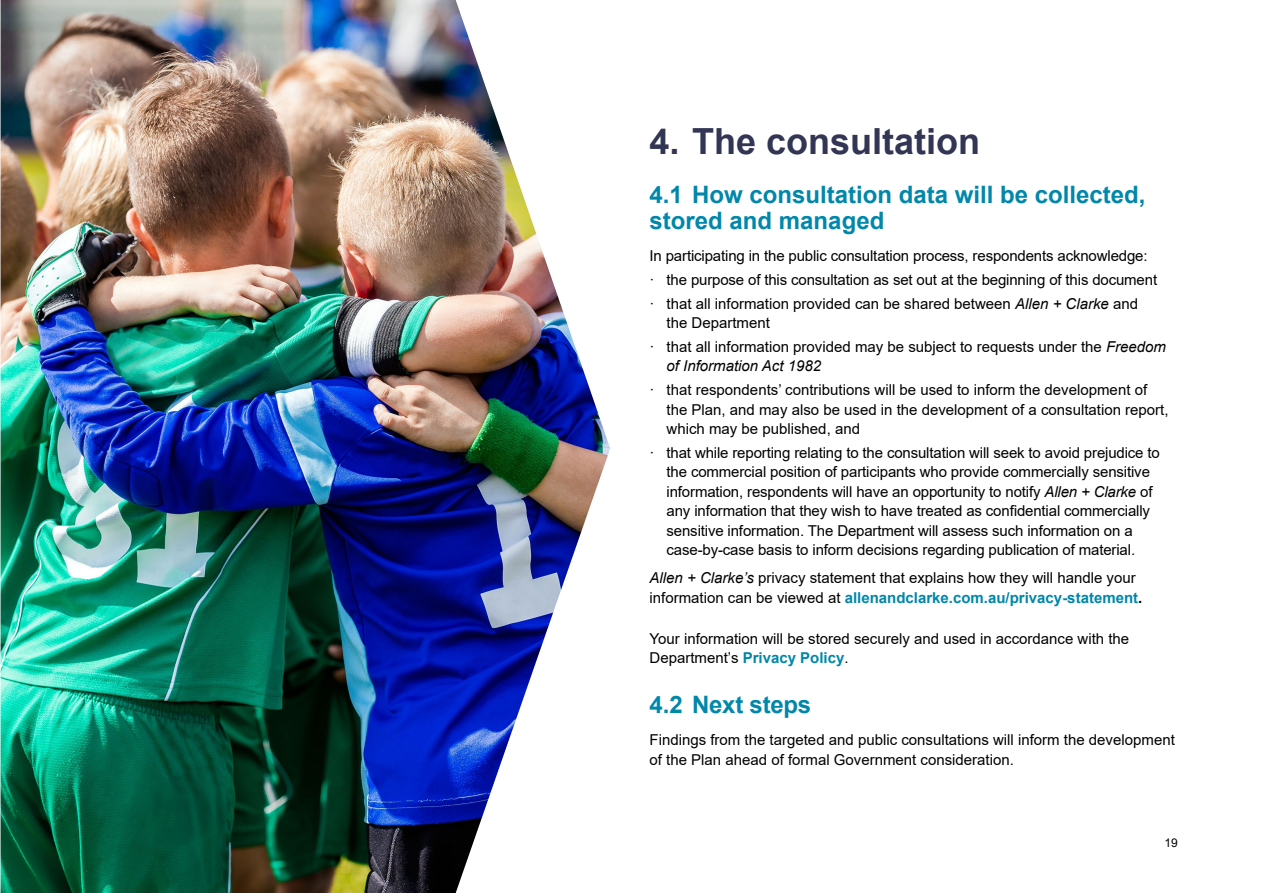
<style>
.page{position:relative;width:1263px;height:893px;background:#fff}
.page>*{position:absolute;margin:0;border:0;box-sizing:border-box;transform-origin:0 0}
.t1{font:700 36px "Arial";color:#323554}
.t2{font:700 24px/25.5px "Arial";color:#0187aa}
.t3{font:15px/19.5px "Arial";letter-spacing:-.01em;color:#000}
.t4{font:italic 15px "Arial";color:#000}
.t5{font:12px "Arial";color:#000}
.s1{font-style:italic}
.s2{font-weight:700;color:#0187aa}
.s3{font-weight:700}
</style>
<div class="page">
<img style="left:1px;top:0;width:609px;height:893px">
<h1 class="t1" style="left:649px;top:116px;width:332px">4. The consultation</h1>
<h2 class="t2" style="left:649px;top:182px;width:497px">4.1 How consultation data will be collected, stored and managed</h2>
<p class="t3" style="left:649px;top:244px;width:509px;line-height:23.7px">In participating in the public consultation process, respondents acknowledge:<br>· the purpose of this consultation as set out at the beginning of this document · that all information provided can be shared between <span class="s1">Allen + Clarke</span> and</p>
<p class="t3" style="left:649px;top:311px;width:518px;line-height:23.7px;text-indent:17px">the Department<br>· that all information provided may be subject to requests under the <span class="s1">Freedom</span></p>
<p class="t4" style="left:666px;top:356px;width:156px">of Information Act 1982</p>
<p class="t3" style="left:666px;top:380px;width:503px;text-indent:-17px">· that respondents’ contributions will be used to inform the development of the Plan, and may also be used in the development of a consultation report, which may be published, and</p>
<p class="t3" style="left:666px;top:443px;width:495px;text-indent:-17px">· that while reporting relating to the consultation will seek to avoid prejudice to the commercial position of participants who provide commercially sensitive information, respondents will have an opportunity to notify <span class="s1">Allen + Clarke</span> of any information that they wish to have treated as confidential commercially sensitive information. The Department will assess such information on a case-by-case basis to inform decisions regarding publication of material.</p>
<p class="t3" style="left:649px;top:568px;width:494px"><span class="s1">Allen + Clarke’s</span> privacy statement that explains how they will handle your information can be viewed at <span class="s2">allenandclarke.com.au/privacy-statement</span><span class="s3">.</span></p>
<p class="t3" style="left:649px;top:628px;width:481px">Your information will be stored securely and used in accordance with the<br>Department’s <span class="s2">Privacy Policy</span>.</p>
<h2 class="t2" style="left:649px;top:692px;width:163px">4.2 Next steps</h2>
<p class="t3" style="left:649px;top:730px;width:527px">Findings from the targeted and public consultations will inform the development of the Plan ahead of formal Government consideration.</p>
<p class="t5" style="left:1164px;top:835px;width:15px">19</p>
</div>
